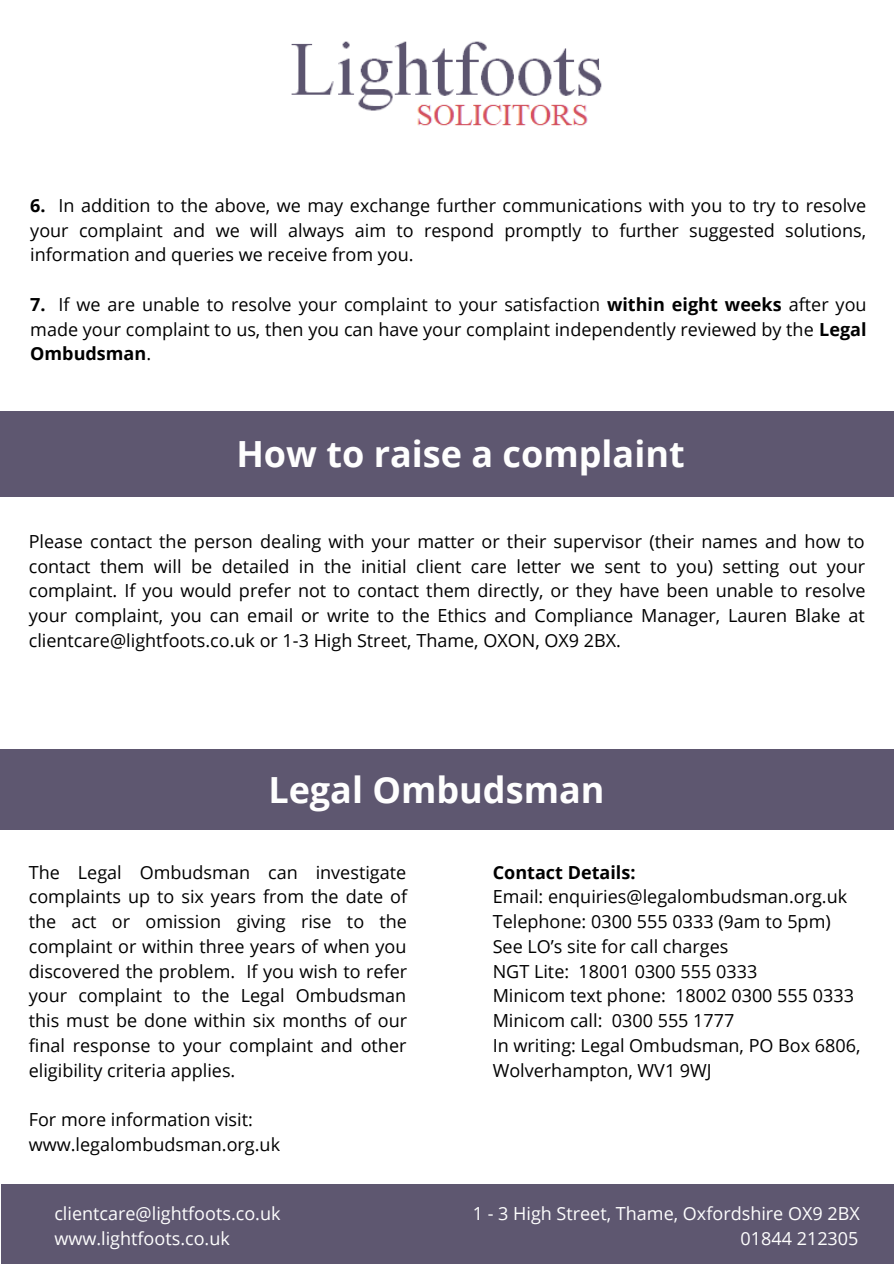
<style>
.page{position:relative;width:894px;height:1264px;background:#fff}
.page>*{position:absolute;margin:0;border:0;box-sizing:border-box;transform-origin:0 0}
.t1{font:700 36px "Open Sans";color:#fefefe}
.t2{font:18px/24.8px "Open Sans";color:#000;text-align:justify}
.t3{font:18px "Open Sans";color:#fefefe}
.t4{font:700 18px "Open Sans";color:#000}
.s1{font-weight:700}
</style>
<div class="page">
<div style="left:0;top:411px;width:893px;height:86px;background:#5e5770"></div>
<img style="left:291px;top:41px;width:311px;height:85px">
<div style="left:2px;top:1183px;width:891px;height:80px;background:#5e5770"></div>
<div style="left:0;top:749px;width:893px;height:80px;background:#5e5770"></div>
<p class="t2" style="left:30px;top:192px;width:837px"><span class="s1">6.</span> In addition to the above, we may exchange further communications with you to try to resolve your complaint and we will always aim to respond promptly to further suggested solutions, information and queries we receive from you.</p>
<p class="t2" style="left:30px;top:291px;width:837px"><span class="s1">7.</span> If we are unable to resolve your complaint to your satisfaction <span class="s1">within eight weeks</span> after you made your complaint to us, then you can have your complaint independently reviewed by the <span class="s1">Legal Ombudsman</span>.</p>
<h1 class="t1" style="left:236px;top:428px;width:449px">How to raise a complaint</h1>
<p class="t2" style="left:29px;top:528px;width:837px">Please contact the person dealing with your matter or their supervisor (their names and how to contact them will be detailed in the initial client care letter we sent to you) setting out your complaint. If you would prefer not to contact them directly, or they have been unable to resolve your complaint, you can email or write to the Ethics and Compliance Manager, Lauren Blake at clientcare@lightfoots.co.uk or 1-3 High Street, Thame, OXON, OX9 2BX.</p>
<h1 class="t1" style="left:268px;top:764px;width:337px">Legal Ombudsman</h1>
<p class="t2" style="left:29px;top:859px;width:380px">The Legal Ombudsman can investigate complaints up to six years from the date of the act or omission giving rise to the complaint or within three years of when you discovered the problem. If you wish to refer your complaint to the Legal Ombudsman this must be done within six months of our final response to your complaint and other eligibility criteria applies.</p>
<p class="t2" style="left:29px;top:1106px;width:253px">For more information visit: www.legalombudsman.org.uk</p>
<p class="t4" style="left:492px;top:859px;width:144px">Contact Details:</p>
<p class="t2" style="left:492px;top:884px;width:369px;text-align:left">Email: enquiries@legalombudsman.org.uk Telephone: 0300 555 0333 (9am to 5pm)<br>See LO’s site for call charges<br>NGT Lite: 18001 0300 555 0333<br>Minicom text phone: 18002 0300 555 0333<br>Minicom call: 0300 555 1777<br>In writing: Legal Ombudsman, PO Box 6806, Wolverhampton, WV1 9WJ</p>
<p class="t3" style="left:54px;top:1200px;width:228px">clientcare@lightfoots.co.uk</p>
<p class="t3" style="left:472px;top:1200px;width:388px">1 - 3 High Street, Thame, Oxfordshire OX9 2BX</p>
<p class="t3" style="left:54px;top:1225px;width:177px">www.lightfoots.co.uk</p>
<p class="t3" style="left:740px;top:1225px;width:119px">01844 212305</p>
</div>
